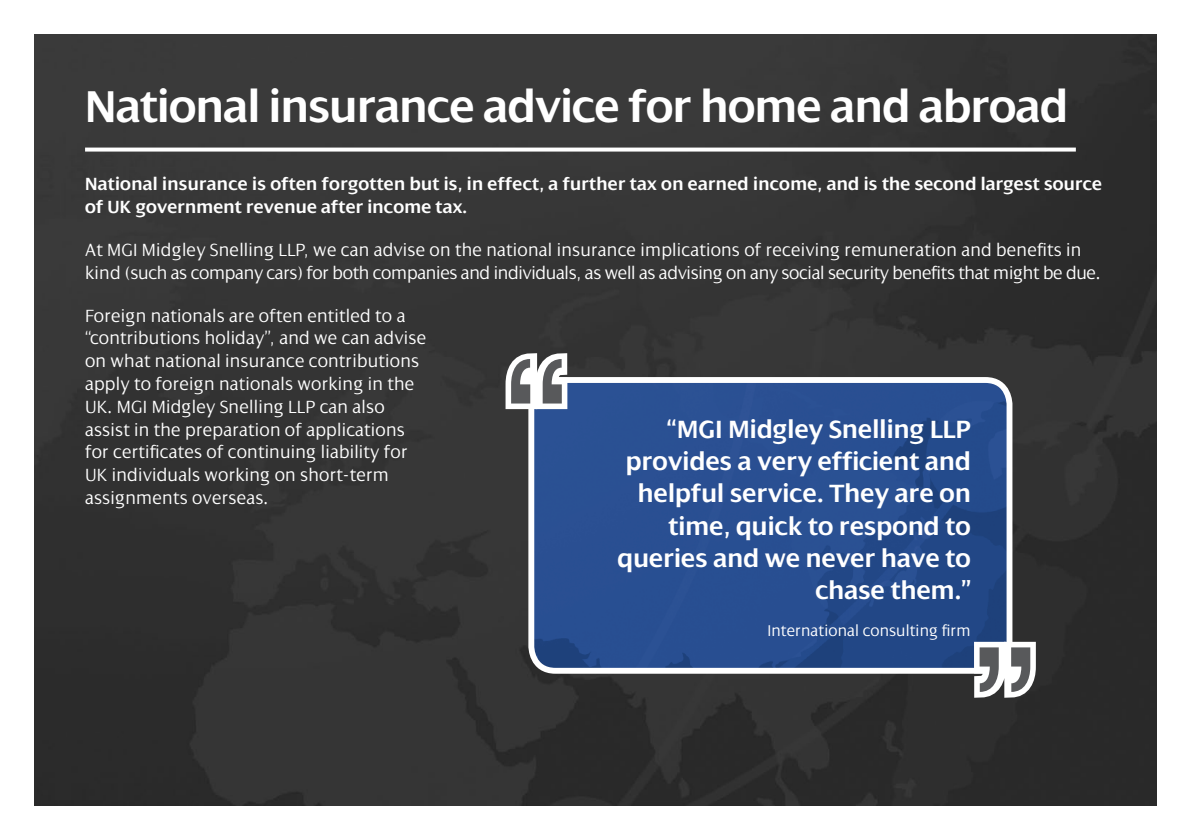
<style>
.page{position:relative;width:1191px;height:840px;background:#fff}
.page>*{position:absolute;margin:0;border:0;box-sizing:border-box;transform-origin:0 0}
.t1{font:600 48px "Dialog";letter-spacing:-.01em;color:#fff}
.t2{font:600 26.8px/32.2px "Dialog";letter-spacing:.01em;color:#fff;text-align:right}
.t3{font:300 19px/22.8px "Dialog";letter-spacing:.01em;color:#fff}
.t4{font:600 19px/22.8px "Dialog";letter-spacing:.015em;color:#fff}
.t5{font:300 16.8px "Dialog";letter-spacing:.01em;color:#fff}
</style>
<div class="page">
<img style="left:34px;top:34px;width:1123px;height:771px">
<svg style="left:85px;top:147px;width:990px;height:4px"></svg>
<img style="left:531px;top:380px;width:478px;height:290px">
<div style="left:528px;top:377px;width:484px;height:296px;border:6px solid #fff;border-radius:24px"></div>
<svg style="left:967px;top:634px;width:75px;height:69px"></svg>
<div style="left:1003px;top:670px;width:10px;height:7px;background:#fff"></div>
<svg style="left:499px;top:346px;width:75px;height:69px"></svg>
<div style="left:528px;top:373px;width:10px;height:7px;background:#fff"></div>
<h1 class="t1" style="left:85px;top:80px;width:984px">National insurance advice for home and abroad</h1>
<p class="t4" style="left:85px;top:173px;width:1018px">National insurance is often forgotten but is, in effect, a further tax on earned income, and is the second largest source of UK government revenue after income tax.</p>
<p class="t3" style="left:85px;top:238px;width:1017px">At MGI Midgley Snelling LLP, we can advise on the national insurance implications of receiving remuneration and benefits in kind (such as company cars) for both companies and individuals, as well as advising on any social security benefits that might be due.</p>
<p class="t3" style="left:85px;top:304px;width:342px">Foreign nationals are often entitled to a “contributions holiday”, and we can advise on what national insurance contributions apply to foreign nationals working in the UK. MGI Midgley Snelling LLP can also assist in the preparation of applications for certificates of continuing liability for UK individuals working on short-term assignments overseas.</p>
<h2 class="t2" style="left:617px;top:413px;width:355px">“MGI Midgley Snelling LLP provides a very efficient and helpful service. They are on time, quick to respond to queries and we never have to chase them.”</h2>
<p class="t5" style="left:767px;top:621px;width:205px">International consulting firm</p>
</div>
